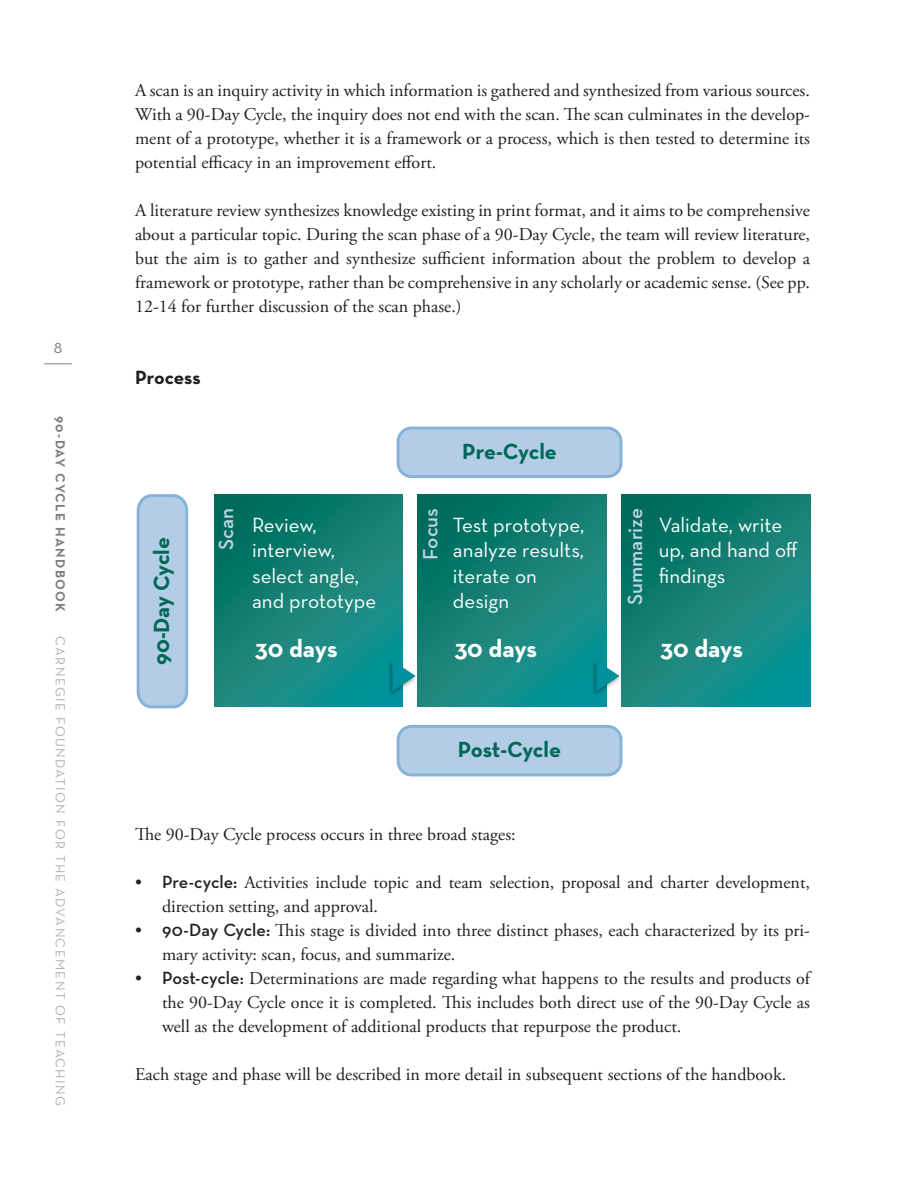
<style>
.page{position:relative;width:918px;height:1188px;background:#fff}
.page>*{position:absolute;margin:0;border:0;box-sizing:border-box;transform-origin:0 0}
.t1{font:700 25.2px "Neutra Text";letter-spacing:-.01em;color:#fff}
.t2{font:700 22.35px "Neutra Text";letter-spacing:-.01em;color:#006756}
.t3{font:21px/25.2px "Neutra Text";color:#fff}
.t4{font:600 21px "Neutra Text";color:#bed4ea}
.neutra_bold_level2{font:700 19.5px "Neutra Text";letter-spacing:-.005em;color:#231f20}
.serif_text_no_indent{font:18px/24px "Adobe Garamond Pro";color:#231f20;text-align:justify}
.bullet_text{font:18px/24px "Adobe Garamond Pro";color:#231f20}
.t5{font:16.5px "Neutra Text";color:#808083}
.t6{font:13.5px "Neutra Text";letter-spacing:.1em;color:#b0afb3}
.t7{font:700 13.5px "Neutra Text";letter-spacing:.1em;color:#808083}
.s1{font-family:"Neutra Text";font-weight:600}
</style>
<div class="page">
<svg style="left:44px;top:364px;width:28px;height:1px"></svg>
<div style="left:398px;top:428px;width:223px;height:49px;background:#b3cde7;border-radius:14px"></div>
<div style="left:397px;top:427px;width:225px;height:51px;border:3px solid #86b2d9;border-radius:14px"></div>
<svg style="left:418px;top:495px;width:189px;height:212px;background:#117e73"></svg>
<svg style="left:621px;top:495px;width:189px;height:212px;background:#108278"></svg>
<svg style="left:214px;top:495px;width:189px;height:212px;background:#127f74"></svg>
<div style="left:398px;top:726px;width:223px;height:49px;background:#b3cde7;border-radius:14px"></div>
<div style="left:397px;top:725px;width:225px;height:51px;border:3px solid #86b2d9;border-radius:14px"></div>
<img style="left:542px;top:610px;width:129px;height:137px">
<svg style="left:596px;top:660px;width:24px;height:32px"></svg>
<img style="left:338px;top:610px;width:129px;height:137px">
<svg style="left:392px;top:660px;width:24px;height:32px"></svg>
<div style="left:138px;top:496px;width:49px;height:211px;background:#b3cde7;border-radius:14px"></div>
<div style="left:137px;top:494px;width:51px;height:214px;border:3px solid #86b2d9;border-radius:14px"></div>
<p class="t5" style="left:54px;top:337px;width:10px">8</p>
<p class="t7" style="left:69px;top:416px;width:198px;rotate:90deg">90-DAY CYCLE HANDBOOK</p>
<p class="t6" style="left:69px;top:636px;width:471px;rotate:90deg">CARNEGIE FOUNDATION FOR THE ADVANCEMENT OF TEACHING</p>
<p class="serif_text_no_indent" style="left:135px;top:79px;width:677px">A scan is an inquiry activity in which information is gathered and synthesized from various sources.<br>With a 90-Day Cycle, the inquiry does not end with the scan. The scan culminates in the develop&shy;ment of a prototype, whether it is a framework or a process, which is then tested to determine its potential efficacy in an improvement effort.</p>
<p class="serif_text_no_indent" style="left:135px;top:199px;width:677px">A literature review synthesizes knowledge existing in print format, and it aims to be comprehensive about a particular topic. During the scan phase of a 90-Day Cycle, the team will review literature, but the aim is to gather and synthesize sufficient information about the problem to develop a framework or prototype, rather than be comprehensive in any scholarly or academic sense. (See pp.<br>12-14 for further discussion of the scan phase.)</p>
<p class="neutra_bold_level2" style="left:135px;top:366px;width:67px">Process</p>
<p class="t2" style="left:148px;top:665px;width:130px;rotate:-90deg">90-Day Cycle</p>
<p class="t2" style="left:462px;top:437px;width:96px">Pre-Cycle</p>
<p class="t4" style="left:213px;top:550px;width:44px;rotate:-90deg">Scan</p>
<p class="t4" style="left:418px;top:560px;width:53px;rotate:-90deg">Focus</p>
<p class="t4" style="left:622px;top:605px;width:98px;rotate:-90deg">Summarize</p>
<p class="t1" style="left:255px;top:633px;width:84px">30 days</p>
<p class="t1" style="left:454px;top:633px;width:84px">30 days</p>
<p class="t3" style="left:252px;top:512px;width:126px">Review, interview, select angle, and prototype</p>
<p class="t3" style="left:453px;top:512px;width:133px">Test prototype, analyze results, iterate on design</p>
<p class="t3" style="left:659px;top:512px;width:141px">Validate, write up, and hand off findings</p>
<p class="t1" style="left:660px;top:633px;width:84px">30 days</p>
<p class="t2" style="left:458px;top:736px;width:105px">Post-Cycle</p>
<p class="serif_text_no_indent" style="left:135px;top:823px;width:382px">The 90-Day Cycle process occurs in three broad stages:</p>
<p class="bullet_text" style="left:162px;top:871px;width:649px;text-indent:-27px">• <span class="s1">Pre-cycle:</span> Activities include topic and team selection, proposal and charter development, direction setting, and approval.</p>
<p class="bullet_text" style="left:162px;top:919px;width:649px;text-indent:-27px">• <span class="s1">90-Day Cycle:</span> This stage is divided into three distinct phases, each characterized by its pri&shy;mary activity: scan, focus, and summarize.</p>
<p class="bullet_text" style="left:162px;top:967px;width:649px;text-align:justify;text-indent:-27px">• <span class="s1">Post-cycle:</span> Determinations are made regarding what happens to the results and products of the 90-Day Cycle once it is completed. This includes both direct use of the 90-Day Cycle as well as the development of additional products that repurpose the product.</p>
<p class="serif_text_no_indent" style="left:135px;top:1063px;width:653px">Each stage and phase will be described in more detail in subsequent sections of the handbook.</p>
</div>
